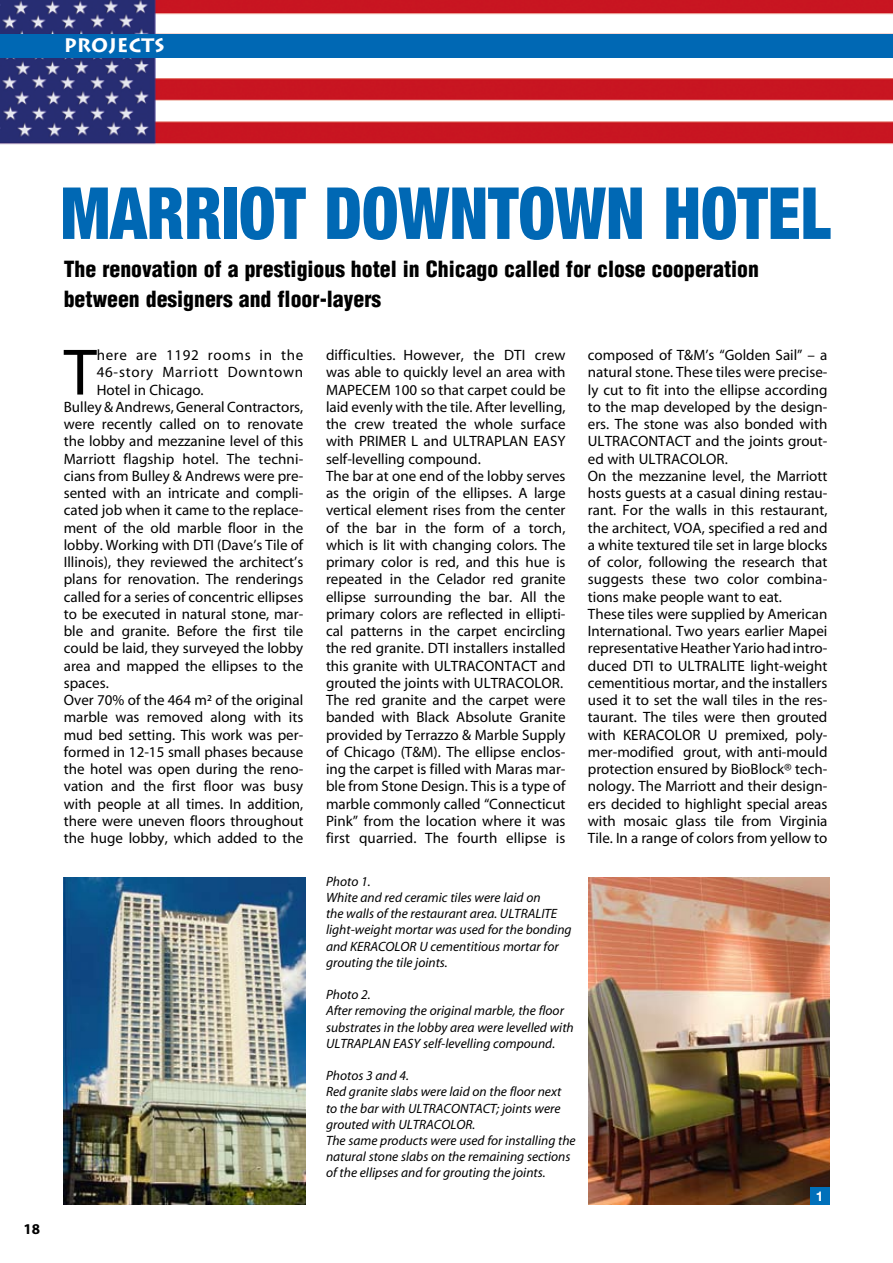
<style>
.page{position:relative;width:893px;height:1263px;background:#fff}
.page>*{position:absolute;margin:0;border:0;box-sizing:border-box;transform-origin:0 0}
.t1{font:900 condensed 72px "Helvetica Neue LT Std";color:#0068b4;scale:.91 1}
.t2{font:66.15px "Myriad";color:#000}
.t3{font:900 condensed 21.75px/30px "Helvetica LT Std";color:#000}
.t4{font:700 19.5px "Lithos Pro";color:#fff}
.t5{font:15px/17.2px "Myriad";color:#000}
.t6{font:15px "Myriad";letter-spacing:.05em;color:#000}
.t7{font:700 15px "Myriad";color:#000}
.t8{font:italic 13.5px/16.2px "Myriad";color:#000}
.t9{font:700 13.5px "Helvetica Neue LT Std";color:#fff}
</style>
<div class="page">
<img style="left:0;top:0;width:893px;height:145px">
<div style="left:0;top:34px;width:893px;height:23px;background:#0068b4"></div>
<img style="left:64px;top:878px;width:242px;height:327px">
<img style="left:588px;top:878px;width:241px;height:327px">
<div style="left:810px;top:1187px;width:19px;height:18px;background:#0070ba"></div>
<p class="t4" style="left:64px;top:34px;width:102px">PROJECTS</p>
<p class="t7" style="left:24px;top:1221px;width:18px">18</p>
<p class="t1" style="left:61px;top:169px;width:848px">MARRIOT DOWNTOWN HOTEL</p>
<p class="t3" style="left:64px;top:254px;width:697px">The renovation of a prestigious hotel in Chicago called for close cooperation between designers and floor-layers</p>
<p class="t2" style="left:64px;top:340px;width:34px">T</p>
<p class="t6" style="left:97px;top:348px;width:208px">here are 1192 rooms in the</p>
<p class="t6" style="left:97px;top:365px;width:208px">46-story Marriott Downtown</p>
<p class="t5" style="left:97px;top:382px;width:109px">Hotel in Chicago.</p>
<p class="t5" style="left:64px;top:399px;width:241px">Bulley &amp; Andrews, General Contractors,</p>
<p class="t5" style="left:64px;top:416px;width:241px">were recently called on to renovate</p>
<p class="t5" style="left:64px;top:433px;width:241px">the lobby and mezzanine level of this</p>
<p class="t5" style="left:64px;top:451px;width:241px">Marriott flagship hotel. The techni-</p>
<p class="t5" style="left:64px;top:468px;width:241px">cians from Bulley &amp; Andrews were pre-</p>
<p class="t5" style="left:64px;top:485px;width:241px">sented with an intricate and compli-</p>
<p class="t5" style="left:64px;top:502px;width:241px">cated job when it came to the replace-</p>
<p class="t5" style="left:64px;top:520px;width:241px">ment of the old marble floor in the</p>
<p class="t5" style="left:64px;top:537px;width:241px">lobby. Working with DTI (Dave’s Tile of</p>
<p class="t5" style="left:64px;top:554px;width:241px">Illinois), they reviewed the architect’s</p>
<p class="t5" style="left:64px;top:571px;width:241px">plans for renovation. The renderings</p>
<p class="t5" style="left:64px;top:589px;width:241px">called for a series of concentric ellipses</p>
<p class="t5" style="left:64px;top:606px;width:241px">to be executed in natural stone, mar-</p>
<p class="t5" style="left:64px;top:623px;width:241px">ble and granite. Before the first tile</p>
<p class="t5" style="left:64px;top:640px;width:241px">could be laid, they surveyed the lobby</p>
<p class="t5" style="left:64px;top:658px;width:241px">area and mapped the ellipses to the</p>
<p class="t5" style="left:64px;top:675px;width:46px">spaces.</p>
<p class="t5" style="left:64px;top:692px;width:241px">Over 70% of the 464 m² of the original</p>
<p class="t5" style="left:64px;top:709px;width:241px">marble was removed along with its</p>
<p class="t5" style="left:64px;top:727px;width:241px">mud bed setting. This work was per-</p>
<p class="t5" style="left:64px;top:744px;width:241px">formed in 12-15 small phases because</p>
<p class="t5" style="left:64px;top:761px;width:241px">the hotel was open during the reno-</p>
<p class="t5" style="left:64px;top:778px;width:241px">vation and the first floor was busy</p>
<p class="t5" style="left:64px;top:796px;width:241px">with people at all times. In addition,</p>
<p class="t5" style="left:64px;top:813px;width:241px">there were uneven floors throughout</p>
<p class="t5" style="left:64px;top:830px;width:241px">the huge lobby, which added to the</p>
<p class="t5" style="left:326px;top:347px;width:241px">difficulties. However, the DTI crew was able to quickly level an area with MAPECEM 100 so that carpet could be laid evenly with the tile. After levelling, the crew treated the whole surface with PRIMER L and ULTRAPLAN EASY self-levelling compound.<br>The bar at one end of the lobby serves as the origin of the ellipses. A large vertical element rises from the center of the bar in the form of a torch, which is lit with changing colors. The primary color is red, and this hue is repeated in the Celador red granite ellipse surrounding the bar. All the primary colors are reflected in ellipti&shy;cal patterns in the carpet encircling the red granite. DTI installers installed this granite with ULTRACONTACT and grouted the joints with ULTRACOLOR.<br>The red granite and the carpet were banded with Black Absolute Granite provided by Terrazzo &amp; Marble Supply of Chicago (T&amp;M). The ellipse enclos&shy;ing the carpet is filled with Maras mar&shy;ble from Stone Design. This is a type of marble commonly called “Connecticut Pink” from the location where it was first quarried. The fourth ellipse is</p>
<p class="t8" style="left:326px;top:874px;width:247px">Photo 1.<br>White and red ceramic tiles were laid on<br>the walls of the restaurant area. ULTRALITE light-weight mortar was used for the bonding and KERACOLOR U cementitious mortar for grouting the tile joints.</p>
<p class="t8" style="left:326px;top:987px;width:249px">Photo 2.<br>After removing the original marble, the floor substrates in the lobby area were levelled with ULTRAPLAN EASY self-levelling compound.</p>
<p class="t8" style="left:326px;top:1068px;width:251px">Photos 3 and 4.<br>Red granite slabs were laid on the floor next to the bar with ULTRACONTACT; joints were grouted with ULTRACOLOR.<br>The same products were used for installing the natural stone slabs on the remaining sections of the ellipses and for grouting the joints.</p>
<p class="t5" style="left:588px;top:347px;width:241px">composed of T&amp;M’s “Golden Sail” – a natural stone. These tiles were precise&shy;ly cut to fit into the ellipse according to the map developed by the design&shy;ers. The stone was also bonded with ULTRACONTACT and the joints grout&shy;ed with ULTRACOLOR.<br>On the mezzanine level, the Marriott hosts guests at a casual dining restau&shy;rant. For the walls in this restaurant, the architect, VOA, specified a red and a white textured tile set in large blocks of color, following the research that suggests these two color combina&shy;tions make people want to eat.<br>These tiles were supplied by American International. Two years earlier Mapei representative Heather Yario had intro&shy;duced DTI to ULTRALITE light-weight cementitious mortar, and the installers used it to set the wall tiles in the res&shy;taurant. The tiles were then grouted with KERACOLOR U premixed, poly&shy;mer-modified grout, with anti-mould protection ensured by BioBlock® tech&shy;nology. The Marriott and their design&shy;ers decided to highlight special areas with mosaic glass tile from Virginia Tile. In a range of colors from yellow to</p>
<p class="t9" style="left:816px;top:1188px;width:9px">1</p>
</div>
